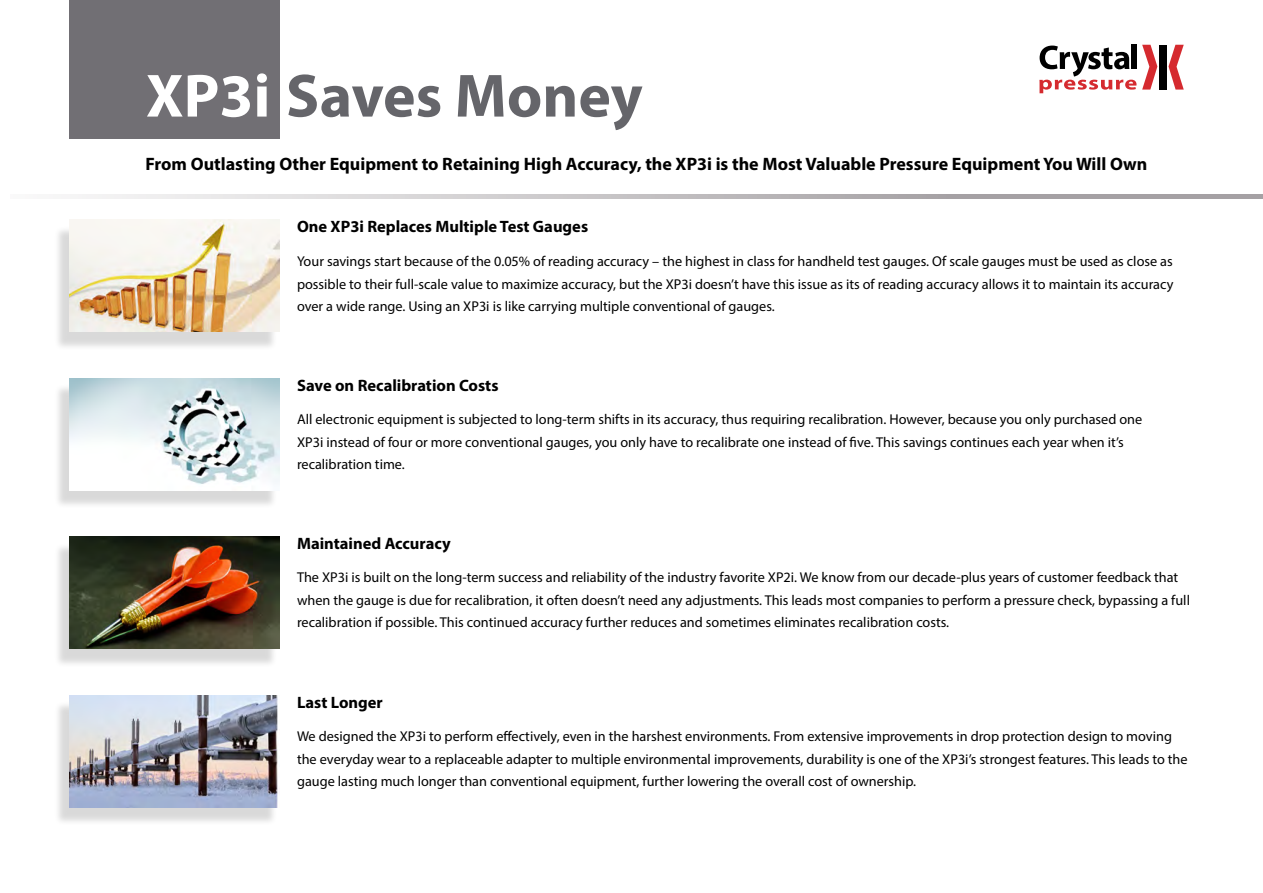
<style>
.page{position:relative;width:1263px;height:893px;background:#fff}
.page>*{position:absolute;margin:0;border:0;box-sizing:border-box;transform-origin:0 0}
.t1{font:700 61.5px "Myriad Pro";color:#65656a}
.t2{font:700 18px "Myriad Pro";color:#000}
.t3{font:700 16.5px "Myriad Pro";color:#000}
.t4{font:14.25px/22.5px "Myriad Pro";color:#000}
.s1{color:#fff}
</style>
<div class="page">
<svg style="left:78px;top:194px;width:1185px;height:5px;background:#c3c1c3"></svg>
<div style="left:69px;top:0;width:211px;height:139px;background:#716f74"></div>
<div style="left:1159px;top:45px;width:8px;height:45px;background:#000"></div>
<svg style="left:1142px;top:45px;width:15px;height:45px"></svg>
<svg style="left:1168px;top:45px;width:16px;height:45px"></svg>
<div style="left:1132px;top:45px;width:5px;height:24px;background:#000"></div>
<svg style="left:1039px;top:46px;width:97px;height:47px"></svg>
<div style="left:54px;top:226px;width:223px;height:124px;background:#000;opacity:.15"></div>
<img style="left:69px;top:220px;width:210px;height:112px">
<div style="left:54px;top:384px;width:223px;height:125px;background:#000;opacity:.15"></div>
<img style="left:69px;top:378px;width:210px;height:112px">
<div style="left:54px;top:542px;width:223px;height:125px;background:#000;opacity:.15"></div>
<img style="left:69px;top:537px;width:210px;height:112px">
<div style="left:54px;top:701px;width:223px;height:125px;background:#000;opacity:.15"></div>
<img style="left:69px;top:695px;width:209px;height:112px">
<h1 class="t1" style="left:146px;top:56px;width:498px"><span class="s1">XP3i</span> Saves Money</h1>
<p class="t2" style="left:145px;top:152px;width:1003px">From Outlasting Other Equipment to Retaining High Accuracy, the XP3i is the Most Valuable Pressure Equipment You Will Own</p>
<p class="t3" style="left:297px;top:216px;width:293px">One XP3i Replaces Multiple Test Gauges</p>
<p class="t4" style="left:297px;top:250px;width:878px;text-align:justify">Your savings start because of the 0.05% of reading accuracy – the highest in class for handheld test gauges. Of scale gauges must be used as close as possible to their full-scale value to maximize accuracy, but the XP3i doesn’t have this issue as its of reading accuracy allows it to maintain its accuracy over a wide range. Using an XP3i is like carrying multiple conventional of gauges.</p>
<p class="t3" style="left:297px;top:374px;width:203px">Save on Recalibration Costs</p>
<p class="t4" style="left:297px;top:408px;width:847px">All electronic equipment is subjected to long-term shifts in its accuracy, thus requiring recalibration. However, because you only purchased one<br>XP3i instead of four or more conventional gauges, you only have to recalibrate one instead of five. This savings continues each year when it’s recalibration time.</p>
<p class="t3" style="left:297px;top:532px;width:155px">Maintained Accuracy</p>
<p class="t4" style="left:297px;top:566px;width:894px">The XP3i is built on the long-term success and reliability of the industry favorite XP2i. We know from our decade-plus years of customer feedback that when the gauge is due for recalibration, it often doesn’t need any adjustments. This leads most companies to perform a pressure check, bypassing a full recalibration if possible. This continued accuracy further reduces and sometimes eliminates recalibration costs.</p>
<p class="t3" style="left:297px;top:691px;width:87px">Last Longer</p>
<p class="t4" style="left:297px;top:725px;width:892px">We designed the XP3i to perform effectively, even in the harshest environments. From extensive improvements in drop protection design to moving the everyday wear to a replaceable adapter to multiple environmental improvements, durability is one of the XP3i’s strongest features. This leads to the gauge lasting much longer than conventional equipment, further lowering the overall cost of ownership.</p>
</div>
